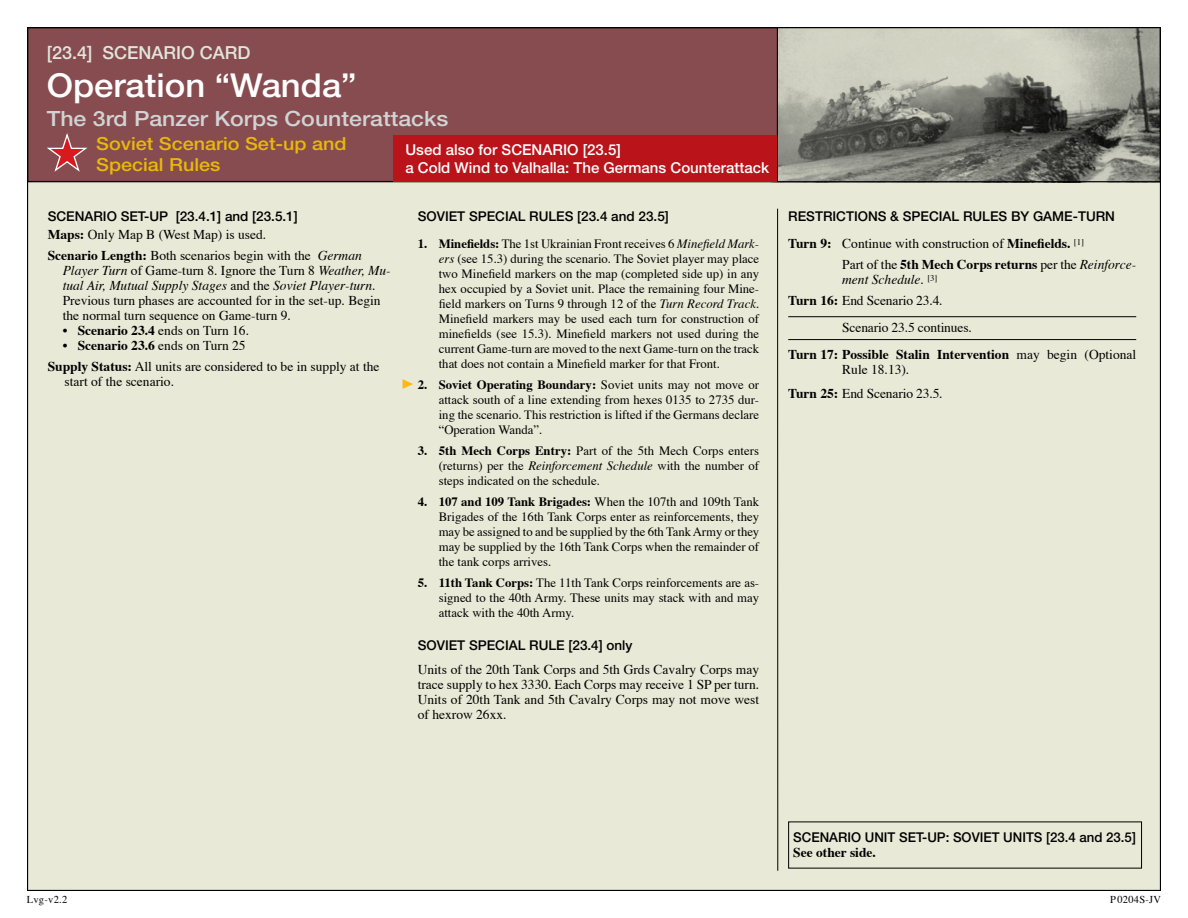
<style>
.page{position:relative;width:1188px;height:918px;background:#fff}
.page>*{position:absolute;margin:0;border:0;box-sizing:border-box;transform-origin:0 0}
.t1{font:500 33px "Helvetica Neue";color:#fff;scale:1.05 1}
.t2{font:500 21px "Helvetica Neue";color:#d1d3d4;scale:1.1 1}
.t3{font:500 18px/21px "Helvetica Neue";color:#e8b909;scale:1.1 1}
.t4{font:500 18px "Helvetica Neue";color:#e0e5dd}
.t5{font:500 15px/18px "Helvetica Neue";color:#fff}
.t6{font:13.5px/15px "Times";color:#000}
.t7{font:500 13.5px "Helvetica Neue";color:#000}
.t8{font:700 13.5px "Times";color:#000}
.t9{font:12.75px/15px "Times";color:#000;text-align:justify}
.t10{font:10.5px "Times";letter-spacing:.025em;color:#000}
.s1{font-weight:700}
.s2{font-style:italic}
</style>
<div class="page">
<div style="left:28px;top:28px;width:1132px;height:862px;background:#e9e9d7"></div>
<img style="left:778px;top:29px;width:381px;height:151px">
<div style="left:28px;top:28px;width:749px;height:154px;background:#874c4f"></div>
<div style="left:27px;top:27px;width:751px;height:155px;border:1px solid #000"></div>
<hr style="left:777px;top:209px;width:1px;height:662px;background:#000">
<hr style="left:788px;top:316px;width:348px;height:1px;background:#000">
<hr style="left:788px;top:339px;width:348px;height:1px;background:#000">
<div style="left:393px;top:135px;width:384px;height:46px;background:#ba131a"></div>
<svg style="left:47px;top:133px;width:41px;height:39px"></svg>
<svg style="left:403px;top:379px;width:10px;height:10px"></svg>
<h3 class="t4" style="left:47px;top:42px;width:205px">[23.4] SCENARIO CARD</h3>
<h1 class="t1" style="left:47px;top:66px;width:297px">Operation “Wanda”</h1>
<h2 class="t2" style="left:47px;top:106px;width:367px">The 3rd Panzer Korps Counterattacks</h2>
<h3 class="t3" style="left:96px;top:133px;width:229px">Soviet Scenario Set-up and<br>Special Rules</h3>
<p class="t5" style="left:405px;top:141px;width:365px">Used also for SCENARIO [23.5]<br>a Cold Wind to Valhalla: The Germans Counterattack</p>
<p class="t7" style="left:48px;top:208px;width:252px">SCENARIO SET-UP [23.4.1] and [23.5.1]</p>
<p class="t6" style="left:48px;top:225px;width:316px;line-height:21px"><span class="s1">Maps:</span> Only Map B (West Map) is used.<br><span class="s1">Scenario Length:</span> Both scenarios begin with the <span class="s2">German</span></p>
<p class="t6" style="left:63px;top:264px;width:329px"><span class="s2">Player Turn</span> of Game-turn 8. Ignore the Turn 8 <span class="s2">Weather, Mu&shy;tual Air, Mutual Supply Stages</span> and the <span class="s2">Soviet Player-turn</span>.<br>Previous turn phases are accounted for in the set-up. Begin the normal turn sequence on Game-turn 9.</p>
<p class="t6" style="left:63px;top:324px;width:188px">• <span class="s1">Scenario 23.4</span> ends on Turn 16.</p>
<p class="t6" style="left:48px;top:336px;width:333px;line-height:21px;text-indent:15px">• <span class="s1">Scenario 23.6</span> ends on Turn 25<br><span class="s1">Supply Status:</span> All units are considered to be in supply at the</p>
<p class="t6" style="left:65px;top:375px;width:111px">start of the scenario.</p>
<p class="t7" style="left:418px;top:208px;width:253px">SOVIET SPECIAL RULES [23.4 and 23.5]</p>
<p class="t9" style="left:439px;top:237px;width:322px;text-indent:-21px"><span class="s1">1. Minefields:</span> The 1st Ukrainian Front receives 6 <span class="s2">Minefield Mark&shy;ers</span> (see 15.3) during the scenario. The Soviet player may place two Minefield markers on the map (completed side up) in any hex occupied by a Soviet unit. Place the remaining four Mine&shy;field markers on Turns 9 through 12 of the <span class="s2">Turn Record Track</span>.<br>Minefield markers may be used each turn for construction of minefields (see 15.3). Minefield markers not used during the current Game-turn are moved to the next Game-turn on the track that does not contain a Minefield marker for that Front.</p>
<p class="t9" style="left:439px;top:378px;width:322px;text-indent:-21px"><span class="s1">2. Soviet Operating Boundary:</span> Soviet units may not move or attack south of a line extending from hexes 0135 to 2735 dur&shy;ing the scenario. This restriction is lifted if the Germans declare “Operation Wanda”.</p>
<p class="t9" style="left:439px;top:444px;width:322px;text-indent:-21px"><span class="s1">3. 5th Mech Corps Entry:</span> Part of the 5th Mech Corps enters (returns) per the <span class="s2">Reinforcement Schedule</span> with the number of steps indicated on the schedule.</p>
<p class="t9" style="left:439px;top:495px;width:322px;text-indent:-21px"><span class="s1">4. 107 and 109 Tank Brigades:</span> When the 107th and 109th Tank Brigades of the 16th Tank Corps enter as reinforcements, they may be assigned to and be supplied by the 6th Tank Army or they may be supplied by the 16th Tank Corps when the remainder of the tank corps arrives.</p>
<p class="t9" style="left:439px;top:576px;width:322px;text-indent:-21px"><span class="s1">5. 11th Tank Corps:</span> The 11th Tank Corps reinforcements are as&shy;signed to the 40th Army. These units may stack with and may attack with the 40th Army.</p>
<p class="t7" style="left:418px;top:637px;width:216px">SOVIET SPECIAL RULE [23.4] only</p>
<p class="t6" style="left:418px;top:663px;width:343px;text-align:justify">Units of the 20th Tank Corps and 5th Grds Cavalry Corps may trace supply to hex 3330. Each Corps may receive 1 SP per turn.<br>Units of 20th Tank and 5th Cavalry Corps may not move west of hexrow 26xx.</p>
<p class="t7" style="left:788px;top:208px;width:328px">RESTRICTIONS &amp; SPECIAL RULES BY GAME-TURN</p>
<p class="t6" style="left:842px;top:234px;width:295px;line-height:21px;text-indent:-54px"><span class="s1">Turn 9:</span> Continue with construction of <span class="s1">Minefields.</span> <sup>[1]<br></sup>Part of the <span class="s1">5th Mech Corps returns</span> per the <span class="s2">Reinforce-</span></p>
<p class="t6" style="left:788px;top:270px;width:156px;line-height:21px;text-indent:54px"><span class="s2">ment Schedule</span>. <sup>[3]<br></sup><span class="s1">Turn 16:</span> End Scenario 23.4.</p>
<p class="t6" style="left:788px;top:315px;width:350px;line-height:27px;text-indent:54px">Scenario 23.5 continues.<br><span class="s1">Turn 17: Possible Stalin Intervention</span> may begin (Optional</p>
<p class="t6" style="left:788px;top:358px;width:156px;line-height:24px;text-indent:54px">Rule 18.13).<br><span class="s1">Turn 25:</span> End Scenario 23.5.</p>
<p class="t7" style="left:793px;top:829px;width:344px">SCENARIO UNIT SET-UP: SOVIET UNITS [23.4 and 23.5]</p>
<p class="t8" style="left:793px;top:843px;width:84px">See other side.</p>
<p class="t10" style="left:27px;top:893px;width:42px">Lvg-v2.2</p>
<p class="t10" style="left:1110px;top:893px;width:52px">P0204S-JV</p>
</div>
